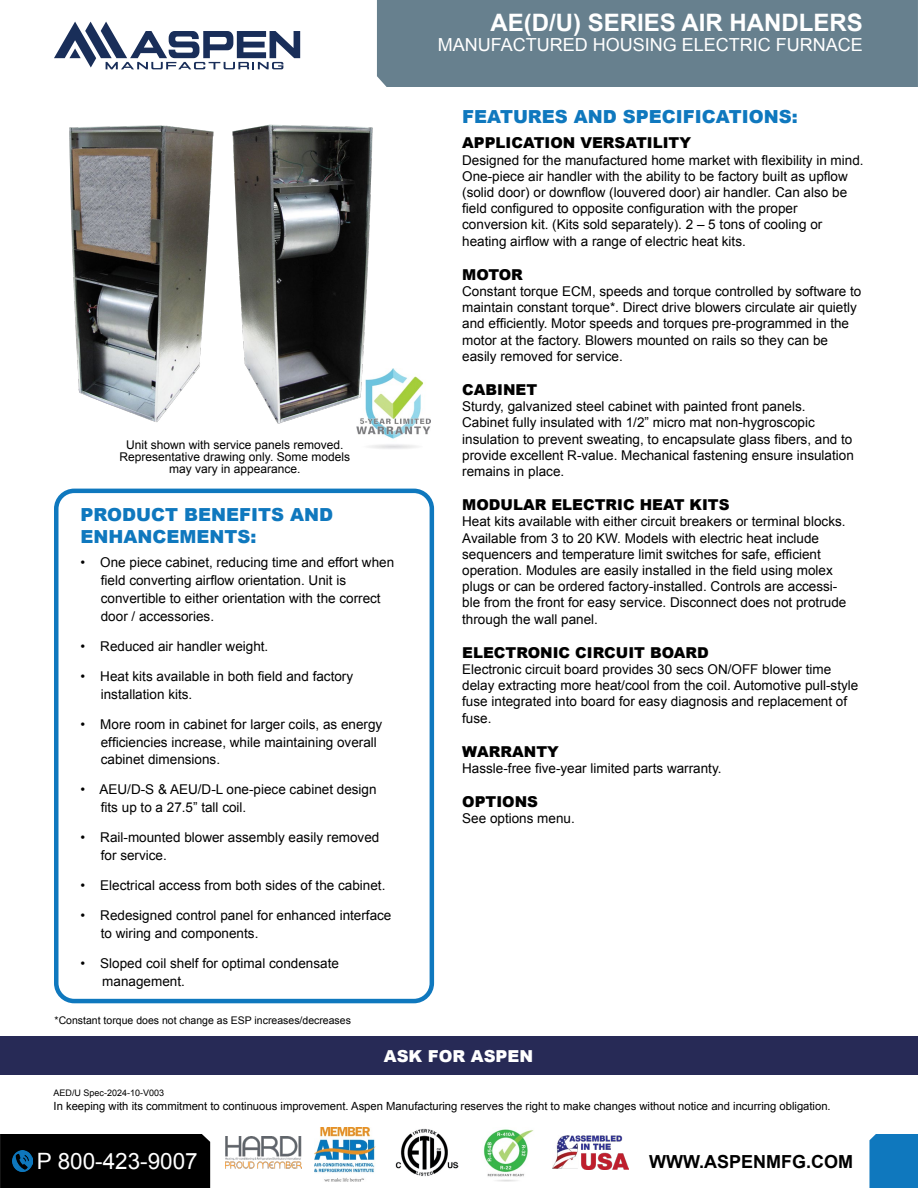
<style>
.page{position:relative;width:918px;height:1188px;background:#fff}
.page>*{position:absolute;margin:0;border:0;box-sizing:border-box;transform-origin:0 0}
.t1{font:700 24px "Arial";color:#fff}
.t2{font:22.5px "Arial";color:#fff}
.t3{font:900 18px/21.6px "Arial";color:#0f78be}
.t4{font:18px "Arial";color:#fff}
.t5{font:700 18px "Arial";color:#000}
.t6{font:900 16.5px "Arial";color:#fff}
.t7{font:900 15px "Arial";color:#000}
.t8{font:13.5px/16.2px "Arial";color:#000}
.t9{font:12px/12px "Arial";color:#000;text-align:center}
.t10{font:11.25px "Arial";color:#000}
.t11{font:10.5px "Arial";color:#000}
.t12{font:9px "Arial";color:#000}
</style>
<div class="page">
<div style="left:377px;top:0;width:541px;height:87px;background:#67808e"></div>
<svg style="left:54px;top:22px;width:246px;height:47px"></svg>
<img style="left:69px;top:124px;width:304px;height:305px">
<div style="left:0;top:1134px;width:210px;height:54px;background:#000"></div>
<div style="left:869px;top:1134px;width:49px;height:54px;background:#0f78be"></div>
<img style="left:12px;top:1151px;width:20px;height:20px">
<img style="left:552px;top:1135px;width:76px;height:35px">
<img style="left:483px;top:1129px;width:51px;height:52px">
<img style="left:396px;top:1128px;width:62px;height:49px">
<img style="left:314px;top:1127px;width:62px;height:54px">
<img style="left:225px;top:1136px;width:77px;height:32px">
<img style="left:357px;top:368px;width:74px;height:81px">
<div style="left:54px;top:489px;width:380px;height:514px;border:4px solid #0f78be;border-radius:18px"></div>
<div style="left:0;top:1036px;width:918px;height:39px;background:#272a56"></div>
<h1 class="t1" style="left:490px;top:6px;width:374px">AE(D/U) SERIES AIR HANDLERS</h1>
<p class="t9" style="left:119px;top:439px;width:232px">Unit shown with service panels removed.<br>Representative drawing only. Some models may vary in appearance.</p>
<h3 class="t3" style="left:81px;top:503px;width:254px">PRODUCT BENEFITS AND<br>ENHANCEMENTS:</h3>
<p class="t8" style="left:101px;top:553px;width:295px;line-height:18px;text-indent:-20px">• One piece cabinet, reducing time and effort when field converting airflow orientation. Unit is convertible to either orientation with the correct door / accessories.</p>
<p class="t8" style="left:81px;top:638px;width:189px">• Reduced air handler weight.</p>
<p class="t8" style="left:101px;top:667px;width:254px;line-height:18px;text-indent:-20px">• Heat kits available in both field and factory installation kits.</p>
<p class="t8" style="left:101px;top:715px;width:283px;line-height:18px;text-indent:-20px">• More room in cabinet for larger coils, as energy efficiencies increase, while maintaining overall cabinet dimensions.</p>
<p class="t8" style="left:101px;top:781px;width:277px;line-height:18px;text-indent:-20px">• AEU/D-S &amp; AEU/D-L one-piece cabinet design fits up to a 27.5” tall coil.</p>
<p class="t8" style="left:101px;top:829px;width:280px;line-height:18px;text-indent:-20px">• Rail-mounted blower assembly easily removed for service.</p>
<p class="t8" style="left:81px;top:878px;width:306px">• Electrical access from both sides of the cabinet.</p>
<p class="t8" style="left:101px;top:907px;width:292px;line-height:18px;text-indent:-20px">• Redesigned control panel for enhanced interface to wiring and components.</p>
<p class="t8" style="left:102px;top:955px;width:238px;line-height:18px;text-indent:-22px">• Sloped coil shelf for optimal condensate management.</p>
<p class="t11" style="left:55px;top:1013px;width:298px">*Constant torque does not change as ESP increases/decreases</p>
<h3 class="t4" style="left:438px;top:33px;width:427px">MANUFACTURED HOUSING ELECTRIC FURNACE</h3>
<h3 class="t3" style="left:462px;top:105px;width:337px">FEATURES AND SPECIFICATIONS:</h3>
<p class="t7" style="left:462px;top:132px;width:230px">APPLICATION VERSATILITY</p>
<p class="t8" style="left:462px;top:152px;width:403px">Designed for the manufactured home market with flexibility in mind.<br>One-piece air handler with the ability to be factory built as upflow (solid door) or downflow (louvered door) air handler. Can also be field configured to opposite configuration with the proper conversion kit. (Kits sold separately). 2 – 5 tons of cooling or heating airflow with a range of electric heat kits.</p>
<p class="t7" style="left:462px;top:264px;width:62px">MOTOR</p>
<p class="t8" style="left:462px;top:283px;width:401px">Constant torque ECM, speeds and torque controlled by software to maintain constant torque*. Direct drive blowers circulate air quietly and efficiently. Motor speeds and torques pre-programmed in the motor at the factory. Blowers mounted on rails so they can be easily removed for service.</p>
<p class="t7" style="left:462px;top:379px;width:76px">CABINET</p>
<p class="t8" style="left:462px;top:399px;width:393px">Sturdy, galvanized steel cabinet with painted front panels.<br>Cabinet fully insulated with 1/2” micro mat non-hygroscopic insulation to prevent sweating, to encapsulate glass fibers, and to provide excellent R-value. Mechanical fastening ensure insulation remains in place.</p>
<p class="t7" style="left:462px;top:494px;width:269px">MODULAR ELECTRIC HEAT KITS</p>
<p class="t8" style="left:462px;top:514px;width:386px">Heat kits available with either circuit breakers or terminal blocks.<br>Available from 3 to 20 KW. Models with electric heat include sequencers and temperature limit switches for safe, efficient operation. Modules are easily installed in the field using molex plugs or can be ordered factory-installed. Controls are accessi&shy;ble from the front for easy service. Disconnect does not protrude through the wall panel.</p>
<p class="t7" style="left:462px;top:642px;width:248px">ELECTRONIC CIRCUIT BOARD</p>
<p class="t8" style="left:462px;top:661px;width:398px">Electronic circuit board provides 30 secs ON/OFF blower time delay extracting more heat/cool from the coil. Automotive pull-style fuse integrated into board for easy diagnosis and replacement of fuse.</p>
<p class="t7" style="left:462px;top:741px;width:98px">WARRANTY</p>
<p class="t8" style="left:462px;top:760px;width:261px">Hassle-free five-year limited parts warranty.</p>
<p class="t7" style="left:462px;top:791px;width:77px">OPTIONS</p>
<p class="t8" style="left:462px;top:811px;width:114px">See options menu.</p>
<p class="t6" style="left:384px;top:1044px;width:151px">ASK FOR ASPEN</p>
<p class="t12" style="left:54px;top:1087px;width:112px">AED/U Spec-2024-10-V003</p>
<p class="t10" style="left:54px;top:1098px;width:779px">In keeping with its commitment to continuous improvement. Aspen Manufacturing reserves the right to make changes without notice and incurring obligation.</p>
<h2 class="t2" style="left:37px;top:1147px;width:162px">P 800-423-9007</h2>
<h3 class="t5" style="left:649px;top:1149px;width:205px">WWW.ASPENMFG.COM</h3>
</div>
